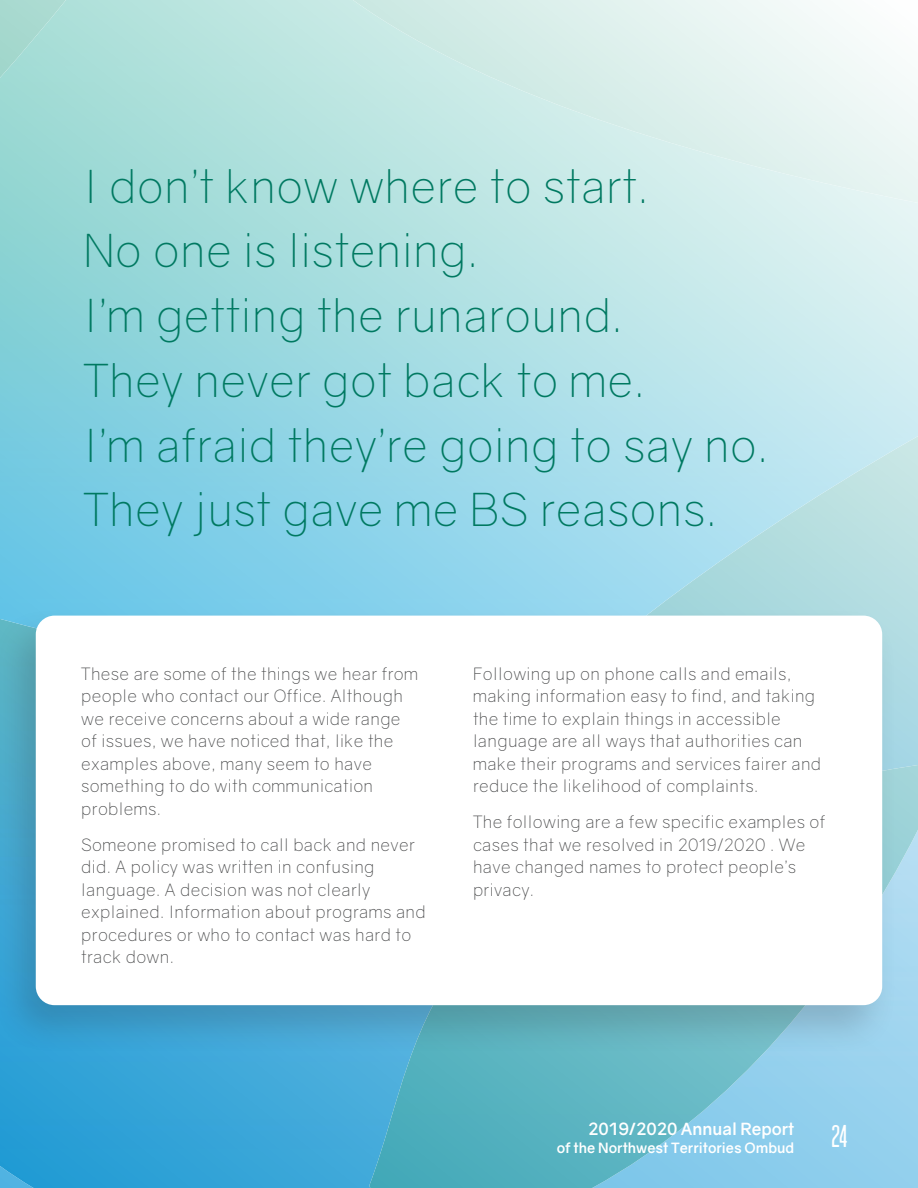
<style>
.page{position:relative;width:918px;height:1188px;background:#fff}
.page>*{position:absolute;margin:0;border:0;box-sizing:border-box;transform-origin:0 0}
.quotes_first_paras{font:300 46.2px "Gravity";letter-spacing:.01em;color:#007961}
.t1{font:31.5px "Garage Gothic";color:#fff}
.body_space{font:300 17.25px/22.5px "Gravity";letter-spacing:.02em;color:#454647}
.t2{font:700 16.8px "Gravity";color:#fff}
.t3{font:700 14.1px "Gravity";color:#fff}
</style>
<div class="page">
<img style="left:0;top:690px;width:918px;height:498px">
<img style="left:369px;top:765px;width:549px;height:423px">
<img style="left:0;top:0;width:918px;height:690px">
<div style="left:0;top:606px;width:900px;height:450px;background:#231f20;opacity:.19"></div>
<div style="left:36px;top:616px;width:846px;height:389px;background:#fff;border-radius:19px"></div>
<p class="quotes_first_paras" style="left:83px;top:158px;width:567px">I don’t know where to start.</p>
<p class="quotes_first_paras" style="left:83px;top:223px;width:396px">No one is listening.</p>
<p class="quotes_first_paras" style="left:83px;top:288px;width:541px">I’m getting the runaround.</p>
<p class="quotes_first_paras" style="left:83px;top:353px;width:563px">They never got back to me.</p>
<p class="quotes_first_paras" style="left:83px;top:417px;width:687px">I’m afraid they’re going to say no.</p>
<p class="quotes_first_paras" style="left:83px;top:482px;width:635px">They just gave me BS reasons.</p>
<p class="body_space" style="left:81px;top:662px;width:338px">These are some of the things we hear from people who contact our Office. Although we receive concerns about a wide range of issues, we have noticed that, like the examples above, many seem to have something to do with communication problems.</p>
<p class="body_space" style="left:81px;top:833px;width:346px">Someone promised to call back and never did. A policy was written in confusing language. A decision was not clearly explained. Information about programs and procedures or who to contact was hard to track down.</p>
<p class="body_space" style="left:473px;top:662px;width:350px">Following up on phone calls and emails, making information easy to find, and taking the time to explain things in accessible language are all ways that authorities can make their programs and services fairer and reduce the likelihood of complaints.</p>
<p class="body_space" style="left:473px;top:811px;width:354px">The following are a few specific examples of cases that we resolved in 2019/2020 . We have changed names to protect people’s privacy.</p>
<p class="t2" style="left:588px;top:1118px;width:208px">2019/2020 Annual Report</p>
<p class="t3" style="left:557px;top:1139px;width:239px">of the Northwest Territories Ombud</p>
<p class="t1" style="left:831px;top:1120px;width:18px">24</p>
</div>
